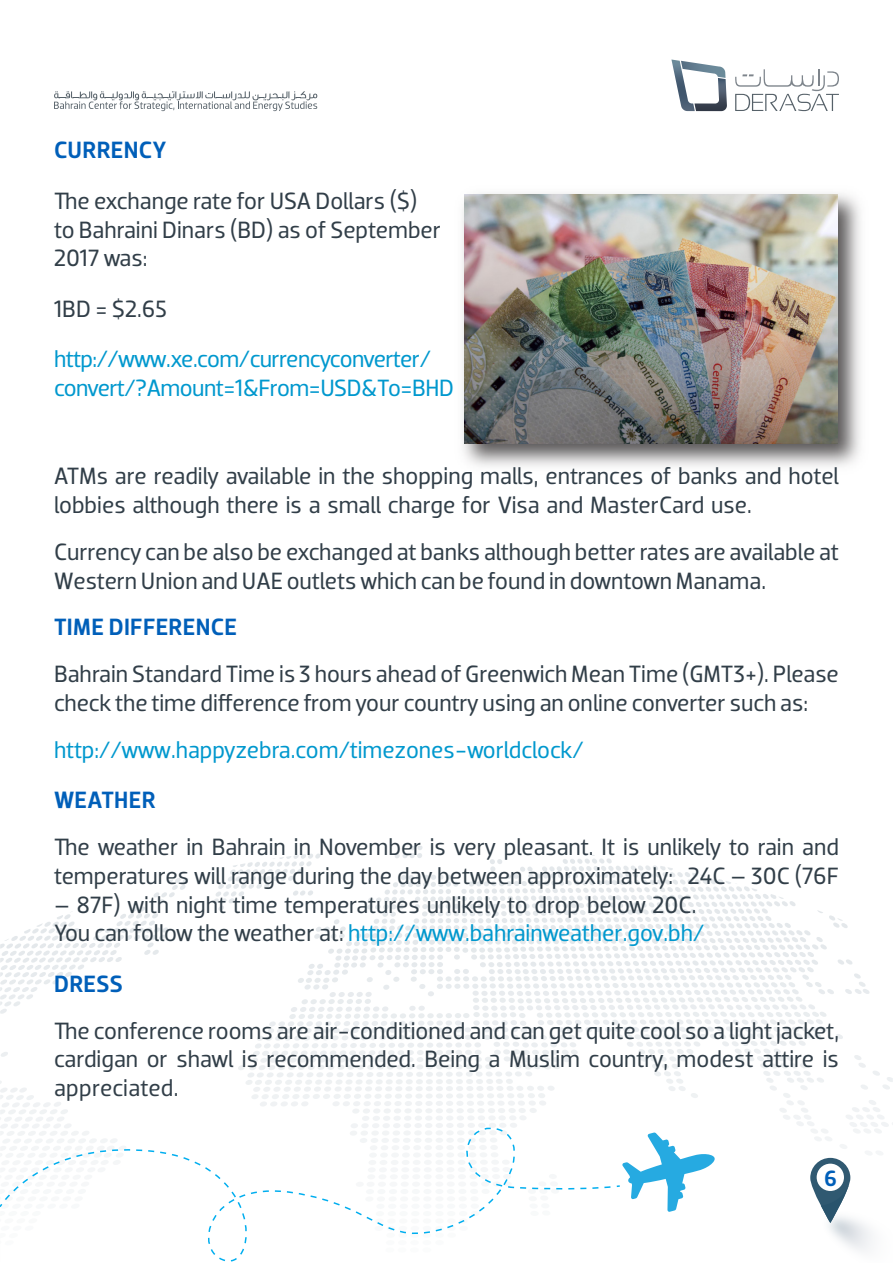
<style>
.page{position:relative;width:893px;height:1263px;background:#fff}
.page>*{position:absolute;margin:0;border:0;box-sizing:border-box;transform-origin:0 0}
.t1{font:24px/28.8px "Dobra";color:#313e48}
.t2{font:24px "Dobra";letter-spacing:-.02em;color:#0098ce}
.t3{font:24px "Dobra";color:#0098ce}
.t4{font:500 24px "Dobra";letter-spacing:.015em;color:#005fb9}
.t5{font:500 22.5px "Dobra";color:#005fb9}
.s1{color:#313e48}
</style>
<div class="page">
<svg style="left:272px;top:846px;width:340px;height:18px"></svg>
<svg style="left:3px;top:1119px;width:608px;height:143px"></svg>
<svg style="left:616px;top:1132px;width:99px;height:80px"></svg>
<svg style="left:810px;top:1158px;width:40px;height:65px"></svg>
<svg style="left:54px;top:91px;width:263px;height:20px"></svg>
<svg style="left:735px;top:69px;width:104px;height:42px"></svg>
<svg style="left:671px;top:60px;width:56px;height:51px"></svg>
<img style="left:462px;top:193px;width:399px;height:274px">
<img style="left:464px;top:195px;width:374px;height:249px">
<p class="t4" style="left:54px;top:136px;width:114px">CURRENCY</p>
<p class="t1" style="left:54px;top:186px;width:365px">The exchange rate for USA Dollars ($)</p>
<p class="t1" style="left:54px;top:215px;width:389px">to Bahraini Dinars (BD) as of September</p>
<p class="t1" style="left:54px;top:244px;width:95px">2017 was:</p>
<p class="t1" style="left:54px;top:294px;width:115px">1BD = $2.65</p>
<p class="t2" style="left:54px;top:345px;width:378px">http://www.xe.com/currencyconverter/</p>
<p class="t2" style="left:54px;top:374px;width:401px">convert/?Amount=1&amp;From=USD&amp;To=BHD</p>
<p class="t1" style="left:54px;top:462px;width:786px">ATMs are readily available in the shopping malls, entrances of banks and hotel lobbies although there is a small charge for Visa and MasterCard use.</p>
<p class="t1" style="left:54px;top:537px;width:786px">Currency can be also be exchanged at banks although better rates are available at<br>Western Union and UAE outlets which can be found in downtown Manama.</p>
<p class="t4" style="left:54px;top:613px;width:185px">TIME DIFFERENCE</p>
<p class="t1" style="left:54px;top:660px;width:786px">Bahrain Standard Time is 3 hours ahead of Greenwich Mean Time (GMT3+). Please check the time difference from your country using an online converter such as:</p>
<p class="t3" style="left:54px;top:736px;width:531px">http://www.happyzebra.com/timezones-worldclock/</p>
<p class="t4" style="left:54px;top:786px;width:103px">WEATHER</p>
<p class="t1" style="left:54px;top:832px;width:786px">The weather in Bahrain in November is very pleasant. It is unlikely to rain and temperatures will range during the day between approximately: 24C – 30C (76F</p>
<p class="t1" style="left:54px;top:890px;width:644px">– 87F) with night time temperatures unlikely to drop below 20C.</p>
<p class="t2" style="left:54px;top:919px;width:652px"><span class="s1">You can follow the weather at:</span> http://www.bahrainweather.gov.bh/</p>
<p class="t4" style="left:54px;top:970px;width:71px">DRESS</p>
<p class="t1" style="left:54px;top:1016px;width:786px;text-align:justify">The conference rooms are air-conditioned and can get quite cool so a light jacket, cardigan or shawl is recommended. Being a Muslim country, modest attire is appreciated.</p>
<p class="t5" style="left:824px;top:1165px;width:14px">6</p>
</div>
